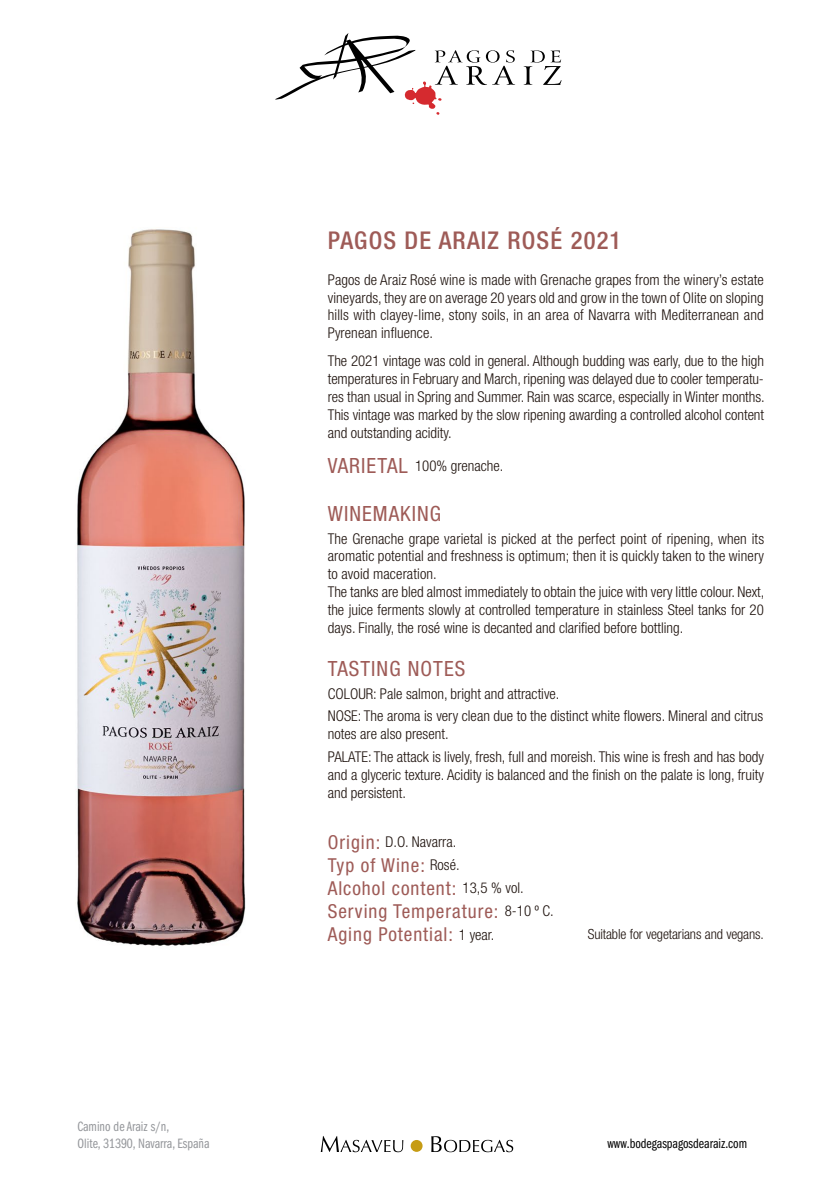
<style>
.page{position:relative;width:834px;height:1181px;background:#fff}
.page>*{position:absolute;margin:0;border:0;box-sizing:border-box;transform-origin:0 0}
.t1{font:500 condensed 24.5px "Helvetica Neue LT Std";letter-spacing:.05em;color:#9e5b57}
.t2{font:condensed 21px "Helvetica Neue LT Std";letter-spacing:.05em;color:#9e5b57}
.t3{font:condensed 19.25px/23.1px "Helvetica Neue LT Std";letter-spacing:.05em;color:#9e5b57}
.t4{font:300 condensed 14.88px/17.8px "Helvetica Neue LT Std";color:#1e120d}
.t5{font:14px/16.8px "ITC Franklin Gothic Std Bk Cp";color:#94969a}
.t6{font:300 condensed 14px "Helvetica Neue LT Std";letter-spacing:-.01em;color:#1e120d}
.t7{font:14px "ITC Franklin Gothic Std Bk Cp";color:#000}
.s1{font-weight:400;font-size:21px;color:#9e5b57}
.s2{font-weight:400;font-size:19.25px;color:#9e5b57}
.s3{font-weight:300;font-size:14.88px;color:#1e120d}
</style>
<div class="page">
<div style="left:410px;top:1140px;width:12px;height:12px;background:#c69c14;border-radius:50%"></div>
<svg style="left:321px;top:1136px;width:82px;height:16px"></svg>
<svg style="left:431px;top:1136px;width:82px;height:16px"></svg>
<svg style="left:275px;top:33px;width:286px;height:82px"></svg>
<img style="left:76px;top:229px;width:170px;height:717px">
<p class="t5" style="left:77px;top:1118px;width:134px">Camino de Araiz s/n,<br>Olite, 31390, Navarra, España</p>
<h1 class="t1" style="left:328px;top:226px;width:295px">PAGOS DE ARAIZ ROSÉ 2021</h1>
<p class="t4" style="left:328px;top:270px;width:437px;text-align:justify">Pagos de Araiz Rosé wine is made with Grenache grapes from the winery’s estate vineyards, they are on average 20 years old and grow in the town of Olite on sloping hills with clayey-lime, stony soils, in an area of Navarra with Mediterranean and Pyrenean influence.</p>
<p class="t4" style="left:328px;top:352px;width:438px;text-align:justify">The 2021 vintage was cold in general. Although budding was early, due to the high temperatures in February and March, ripening was delayed due to cooler temperatu&shy;res than usual in Spring and Summer. Rain was scarce, especially in Winter months.<br>This vintage was marked by the slow ripening awarding a controlled alcohol content and outstanding acidity.</p>
<p class="t4" style="left:328px;top:456px;width:177px"><span class="s1">VARIETAL</span> 100% grenache.</p>
<h2 class="t2" style="left:328px;top:501px;width:115px">WINEMAKING</h2>
<p class="t4" style="left:328px;top:529px;width:438px">The Grenache grape varietal is picked at the perfect point of ripening, when its aromatic potential and freshness is optimum; then it is quickly taken to the winery to avoid maceration.<br>The tanks are bled almost immediately to obtain the juice with very little colour. Next, the juice ferments slowly at controlled temperature in stainless Steel tanks for 20 days. Finally, the rosé wine is decanted and clarified before bottling.</p>
<h2 class="t2" style="left:328px;top:656px;width:139px">TASTING NOTES</h2>
<p class="t4" style="left:328px;top:682px;width:437px;line-height:22.8px">COLOUR: Pale salmon, bright and attractive.<br>NOSE: The aroma is very clean due to the distinct white flowers. Mineral and citrus</p>
<p class="t4" style="left:328px;top:722px;width:437px;line-height:22.8px">notes are also present.<br>PALATE: The attack is lively, fresh, full and moreish. This wine is fresh and has body</p>
<p class="t4" style="left:328px;top:765px;width:437px">and a glyceric texture. Acidity is balanced and the finish on the palate is long, fruity and persistent.</p>
<p class="t4" style="left:328px;top:833px;width:130px"><span class="s2">Origin:</span> D.O. Navarra.</p>
<p class="t3" style="left:328px;top:853px;width:227px">Typ of Wine: <span class="s3">Rosé.<br></span>Alcohol content: <span class="s3">13,5 % vol.<br></span>Serving Temperature: <span class="s3">8-10 º C.<br></span>Aging Potential: <span class="s3">1 year.</span></p>
<p class="t6" style="left:587px;top:926px;width:177px">Suitable for vegetarians and vegans.</p>
<p class="t7" style="left:607px;top:1135px;width:141px">www.bodegaspagosdearaiz.com</p>
</div>
